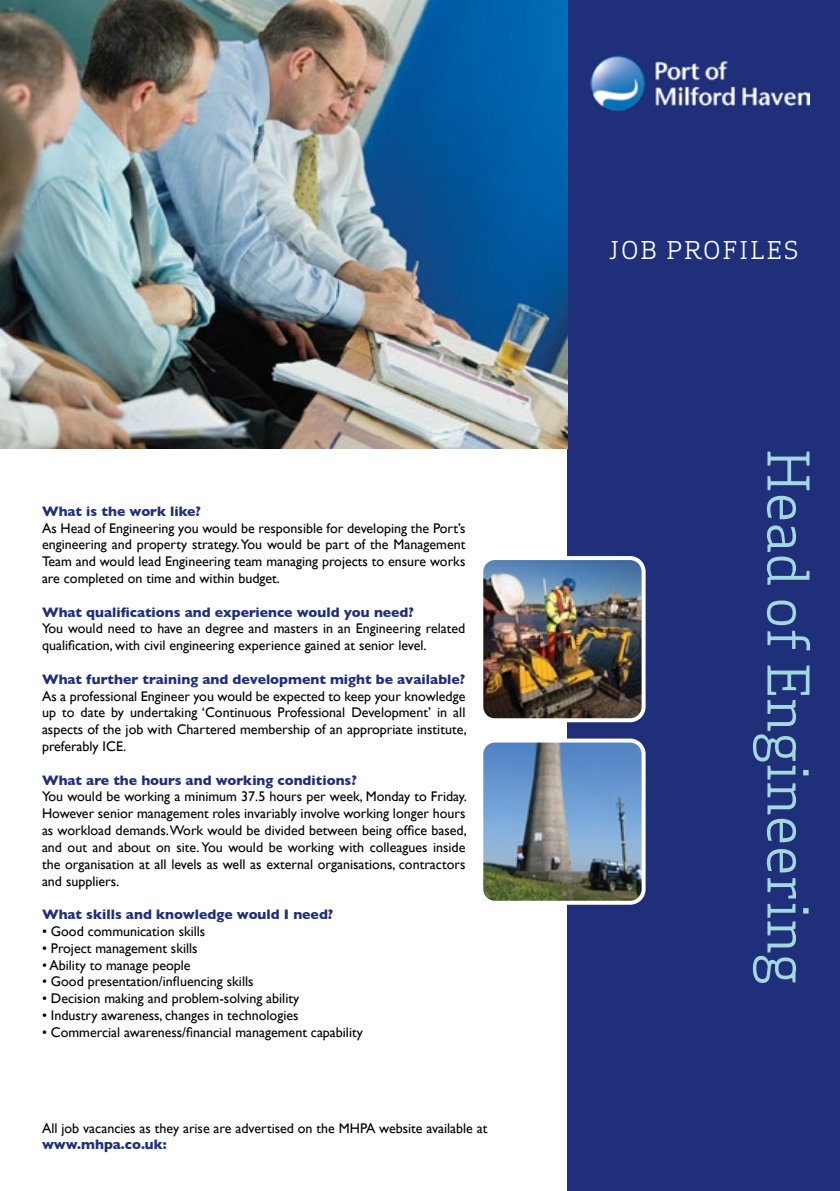
<style>
.page{position:relative;width:840px;height:1191px;background:#fff}
.page>*{position:absolute;margin:0;border:0;box-sizing:border-box;transform-origin:0 0}
.t1{font:56px "Milford Waterfront Serif";color:#a4d8e0}
.t2{font:24px "Milford Waterfront Serif";letter-spacing:.1em;color:#fff}
.t3{font:14px/16.8px "Gill Sans";color:#000;text-align:justify}
.t4{font:700 14px "Gill Sans";color:#1f2f79}
</style>
<div class="page">
<div style="left:567px;top:0;width:272px;height:1191px;background:#1f2f79"></div>
<img style="left:0;top:0;width:567px;height:448px">
<img style="left:484px;top:561px;width:159px;height:159px">
<div style="left:479px;top:556px;width:166px;height:166px;border:4px solid #fff;border-radius:14px"></div>
<img style="left:484px;top:743px;width:159px;height:159px">
<div style="left:479px;top:738px;width:166px;height:166px;border:4px solid #fff;border-radius:14px"></div>
<img style="left:590px;top:55px;width:218px;height:55px">
<p class="t4" style="left:42px;top:500px;width:160px">What is the work like?</p>
<p class="t3" style="left:42px;top:519px;width:424px">As Head of Engineering you would be responsible for developing the Port’s engineering and property strategy. You would be part of the Management Team and would lead Engineering team managing projects to ensure works are completed on time and within budget.</p>
<p class="t4" style="left:42px;top:601px;width:373px">What qualifications and experience would you need?</p>
<p class="t3" style="left:42px;top:620px;width:424px">You would need to have an degree and masters in an Engineering related qualification, with civil engineering experience gained at senior level.</p>
<p class="t4" style="left:42px;top:668px;width:424px">What further training and development might be available?</p>
<p class="t3" style="left:42px;top:687px;width:426px">As a professional Engineer you would be expected to keep your knowledge up to date by undertaking ‘Continuous Professional Development’ in all aspects of the job with Chartered membership of an appropriate institute, preferably ICE.</p>
<p class="t4" style="left:42px;top:769px;width:316px">What are the hours and working conditions?</p>
<p class="t3" style="left:42px;top:788px;width:426px">You would be working a minimum 37.5 hours per week, Monday to Friday.<br>However senior management roles invariably involve working longer hours as workload demands. Work would be divided between being office based, and out and about on site. You would be working with colleagues inside the organisation at all levels as well as external organisations, contractors and suppliers.</p>
<p class="t4" style="left:42px;top:903px;width:293px">What skills and knowledge would I need?</p>
<p class="t3" style="left:42px;top:922px;width:165px">• Good communication skills</p>
<p class="t3" style="left:42px;top:939px;width:157px">• Project management skills</p>
<p class="t3" style="left:42px;top:956px;width:150px">• Ability to manage people</p>
<p class="t3" style="left:42px;top:973px;width:213px">• Good presentation/influencing skills</p>
<p class="t3" style="left:42px;top:990px;width:258px">• Decision making and problem-solving ability</p>
<p class="t3" style="left:42px;top:1006px;width:258px">• Industry awareness, changes in technologies</p>
<p class="t3" style="left:42px;top:1023px;width:322px">• Commercial awareness/financial management capability</p>
<p class="t3" style="left:42px;top:1119px;width:447px">All job vacancies as they arise are advertised on the MHPA website available at</p>
<p class="t4" style="left:42px;top:1133px;width:126px">www.mhpa.co.uk:</p>
<h2 class="t2" style="left:608px;top:232px;width:191px">JOB PROFILES</h2>
<h1 class="t1" style="left:830px;top:449px;width:537px;rotate:90deg">Head of Engineering</h1>
</div>
